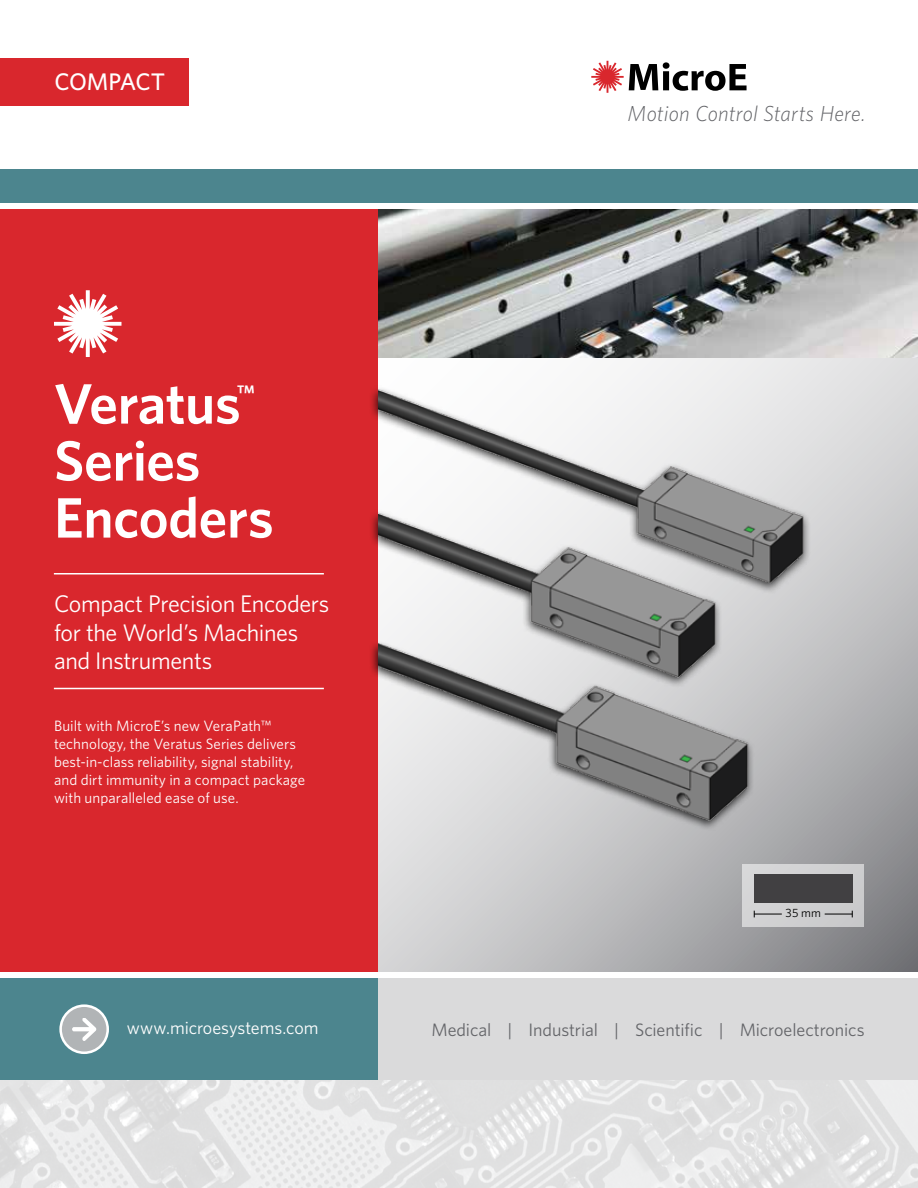
<style>
.page{position:relative;width:918px;height:1188px;background:#fff}
.page>*{position:absolute;margin:0;border:0;box-sizing:border-box;transform-origin:0 0}
.t1{font:600 57px/57px "Whitney";letter-spacing:-.01em;color:#fff}
.t2{font:24px/28.5px "Whitney";letter-spacing:-.015em;color:#fff}
.t3{font:500 24px "Whitney";letter-spacing:-.015em;color:#fff}
.t4{font:600 22.5px "Whitney";color:#fff}
.t5{font:italic 300 21.75px "Whitney";letter-spacing:.01em;color:#646569}
.t6{font:18px "Whitney";letter-spacing:-.005em;color:#646569}
.t7{font:18px "Whitney";letter-spacing:-.005em;color:#fff}
.t8{font:15px/18px "Whitney";letter-spacing:.005em;color:#fff}
.t9{font:12px "Whitney";color:#000}
.s1{font-size:13.5px}
</style>
<div class="page">
<img style="left:0;top:1080px;width:918px;height:108px">
<div style="left:0;top:979px;width:918px;height:101px;background:#dadadb"></div>
<div style="left:0;top:209px;width:378px;height:763px;background:#d9272d"></div>
<div style="left:0;top:979px;width:378px;height:101px;background:#4c858e"></div>
<div style="left:0;top:169px;width:918px;height:33px;background:#4c858e"></div>
<svg style="left:54px;top:290px;width:67px;height:67px"></svg>
<div style="left:61px;top:1006px;width:47px;height:47px;background:#b1b4b6;border-radius:50%"></div>
<div style="left:59px;top:1004px;width:50px;height:50px;border:3px solid #fff;border-radius:50%"></div>
<svg style="left:72px;top:1018px;width:24px;height:23px"></svg>
<hr style="left:54px;top:573px;width:270px;height:1px;background:#fff">
<hr style="left:54px;top:688px;width:270px;height:1px;background:#fff">
<svg style="left:591px;top:61px;width:156px;height:32px"></svg>
<svg style="left:378px;top:358px;width:540px;height:614px;background:#bbbcbd"></svg>
<img style="left:378px;top:598px;width:387px;height:255px">
<img style="left:378px;top:366px;width:439px;height:232px">
<div style="left:369px;top:509px;width:354px;height:179px;background:#000;opacity:.75"></div>
<img style="left:378px;top:437px;width:350px;height:263px">
<img style="left:378px;top:209px;width:540px;height:149px">
<div style="left:0;top:58px;width:189px;height:47px;background:#d9272d"></div>
<div style="left:742px;top:864px;width:122px;height:62px;background:#d0d0d1"></div>
<div style="left:754px;top:875px;width:98px;height:28px;background:#414042"></div>
<svg style="left:825px;top:911px;width:28px;height:6px"></svg>
<svg style="left:754px;top:911px;width:28px;height:6px"></svg>
<h2 class="t3" style="left:54px;top:67px;width:112px">COMPACT</h2>
<h1 class="t1" style="left:54px;top:375px;width:188px">Veratus</h1>
<h3 class="t4" style="left:237px;top:379px;width:20px">™</h3>
<h1 class="t1" style="left:54px;top:432px;width:221px">Series<br>Encoders</h1>
<h2 class="t2" style="left:54px;top:589px;width:277px">Compact Precision Encoders for the World’s Machines and Instruments</h2>
<p class="t8" style="left:54px;top:717px;width:253px">Built with MicroE’s new VeraPath<span class="s1">™ </span>technology, the Veratus Series delivers best-in-class reliability, signal stability, and dirt immunity in a compact package with unparalleled ease of use.</p>
<h3 class="t5" style="left:628px;top:100px;width:239px">Motion Control Starts Here.</h3>
<p class="t9" style="left:786px;top:905px;width:37px">35 mm</p>
<p class="t7" style="left:127px;top:1017px;width:193px">www.microesystems.com</p>
<p class="t6" style="left:431px;top:1019px;width:435px">Medical | Industrial | Scientific | Microelectronics</p>
</div>
